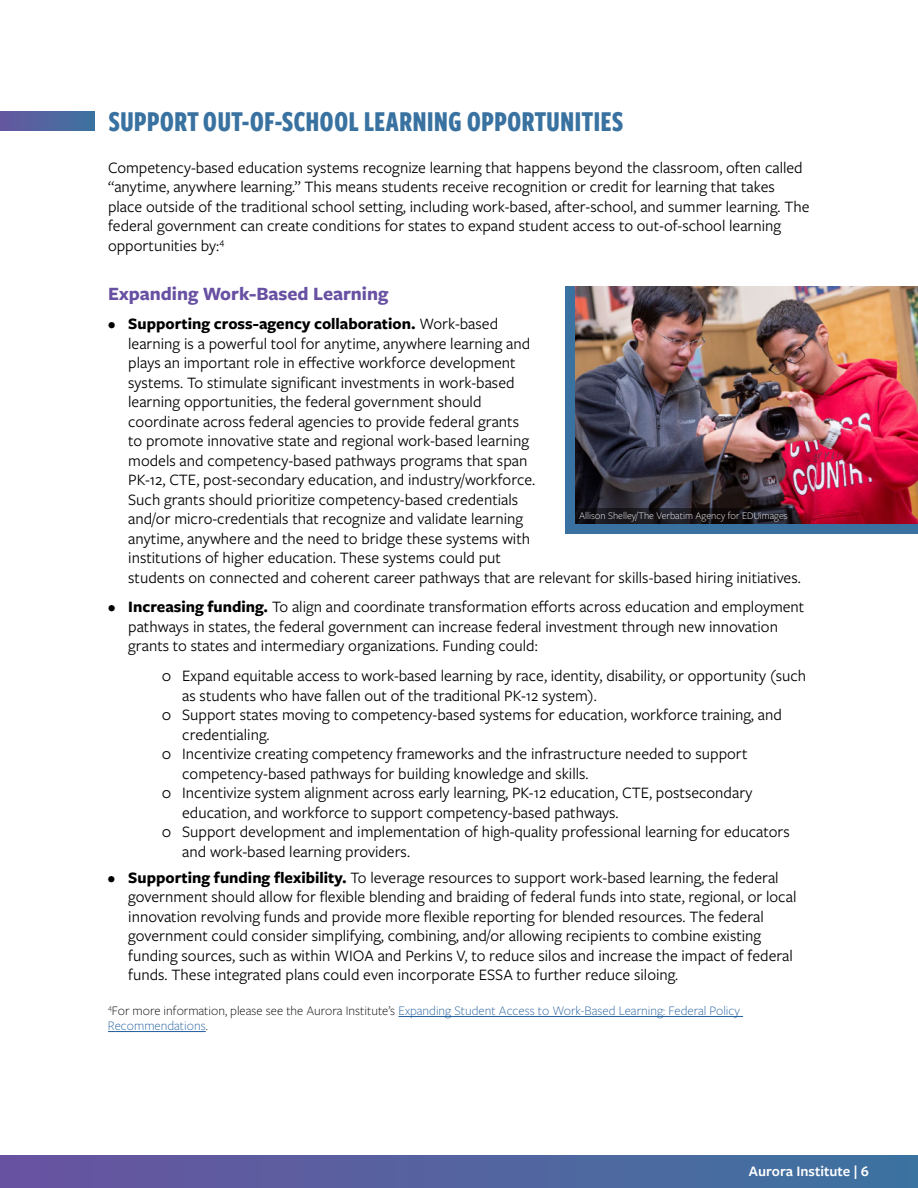
<style>
.page{position:relative;width:918px;height:1188px;background:#fff}
.page>*{position:absolute;margin:0;border:0;box-sizing:border-box;transform-origin:0 0}
.t1{font:700 30px "Freight Sans Cmp Pro";color:#3972a0}
.t2{font:700 19.5px "Freight Sans Pro";color:#6851a2}
.t3{font:16.5px/19.5px "Freight Sans Pro";color:#000}
.t4{font:600 15px "Freight Sans Pro";color:#fff}
.t5{font:300 13.5px/15px "Freight Sans Pro";color:#215e9e}
.t6{font:300 10.5px "Freight Sans Pro";color:#fff}
.s1{font-weight:700}
.s2{color:#000}
</style>
<div class="page">
<div style="left:0;top:1156px;width:918px;height:32px;background:linear-gradient(to right,#6a53a0,#3d73a0)"></div>
<hr style="left:398px;top:1016px;width:345px;height:1px;background:#215e9e">
<hr style="left:108px;top:1031px;width:98px;height:1px;background:#215e9e">
<div style="left:565px;top:286px;width:353px;height:248px;background:#3972a0"></div>
<img style="left:575px;top:286px;width:343px;height:238px">
<svg style="left:575px;top:508px;width:217px;height:16px;background:#17161c"></svg>
<div style="left:0;top:112px;width:95px;height:19px;background:linear-gradient(to right,#6657a0,#3c73a0)"></div>
<h1 class="t1" style="left:108px;top:108px;width:517px">SUPPORT OUT-OF-SCHOOL LEARNING OPPORTUNITIES</h1>
<p class="t3" style="left:108px;top:159px;width:703px">Competency-based education systems recognize learning that happens beyond the classroom, often called “anytime, anywhere learning.” This means students receive recognition or credit for learning that takes place outside of the traditional school setting, including work-based, after-school, and summer learning. The federal government can create conditions for states to expand student access to out-of-school learning opportunities by:<sup>4</sup></p>
<p class="t2" style="left:108px;top:286px;width:282px">Expanding Work-Based Learning</p>
<p class="t3" style="left:128px;top:316px;width:674px;text-indent:-20px"><span class="s1">• Supporting cross-agency collaboration.</span> Work-based<br>learning is a powerful tool for anytime, anywhere learning and<br>plays an important role in effective workforce development<br>systems. To stimulate significant investments in work-based<br>learning opportunities, the federal government should<br>coordinate across federal agencies to provide federal grants<br>to promote innovative state and regional work-based learning<br>models and competency-based pathways programs that span<br>PK-12, CTE, post-secondary education, and industry/workforce.<br>Such grants should prioritize competency-based credentials<br>and/or micro-credentials that recognize and validate learning<br>anytime, anywhere and the need to bridge these systems with<br>institutions of higher education. These systems could put<br>students on connected and coherent career pathways that are relevant for skills-based hiring initiatives.</p>
<p class="t3" style="left:128px;top:599px;width:678px;text-indent:-20px"><span class="s1">• Increasing funding.</span> To align and coordinate transformation efforts across education and employment pathways in states, the federal government can increase federal investment through new innovation grants to states and intermediary organizations. Funding could:</p>
<p class="t3" style="left:162px;top:667px;width:646px">0 Expand equitable access to work-based learning by race, identity, disability, or opportunity (such</p>
<p class="t3" style="left:182px;top:687px;width:416px">as students who have fallen out of the traditional PK-12 system).</p>
<p class="t3" style="left:162px;top:706px;width:621px">0 Support states moving to competency-based systems for education, workforce training, and</p>
<p class="t3" style="left:182px;top:726px;width:89px">credentialing.</p>
<p class="t3" style="left:162px;top:745px;width:587px">0 Incentivize creating competency frameworks and the infrastructure needed to support</p>
<p class="t3" style="left:182px;top:765px;width:408px">competency-based pathways for building knowledge and skills.</p>
<p class="t3" style="left:162px;top:784px;width:592px">0 Incentivize system alignment across early learning, PK-12 education, CTE, postsecondary</p>
<p class="t3" style="left:182px;top:804px;width:438px">education, and workforce to support competency-based pathways.</p>
<p class="t3" style="left:162px;top:823px;width:629px">0 Support development and implementation of high-quality professional learning for educators</p>
<p class="t3" style="left:182px;top:843px;width:229px">and work-based learning providers.</p>
<p class="t3" style="left:128px;top:869px;width:670px;text-indent:-20px"><span class="s1">• Supporting funding flexibility.</span> To leverage resources to support work-based learning, the federal government should allow for flexible blending and braiding of federal funds into state, regional, or local innovation revolving funds and provide more flexible reporting for blended resources. The federal government could consider simplifying, combining, and/or allowing recipients to combine existing funding sources, such as within WIOA and Perkins V, to reduce silos and increase the impact of federal funds. These integrated plans could even incorporate ESSA to further reduce siloing.</p>
<p class="t5" style="left:108px;top:1004px;width:633px"><sup>4</sup><span class="s2">For more information, please see the Aurora Institute’s</span> Expanding Student Access to Work-Based Learning: Federal Policy<br>Recommendations<span class="s2">.</span></p>
<p class="t6" style="left:579px;top:512px;width:210px">Allison Shelley/The Verbatim Agency for EDUimages</p>
<p class="t4" style="left:749px;top:1166px;width:122px">Aurora Institute | 6</p>
</div>
